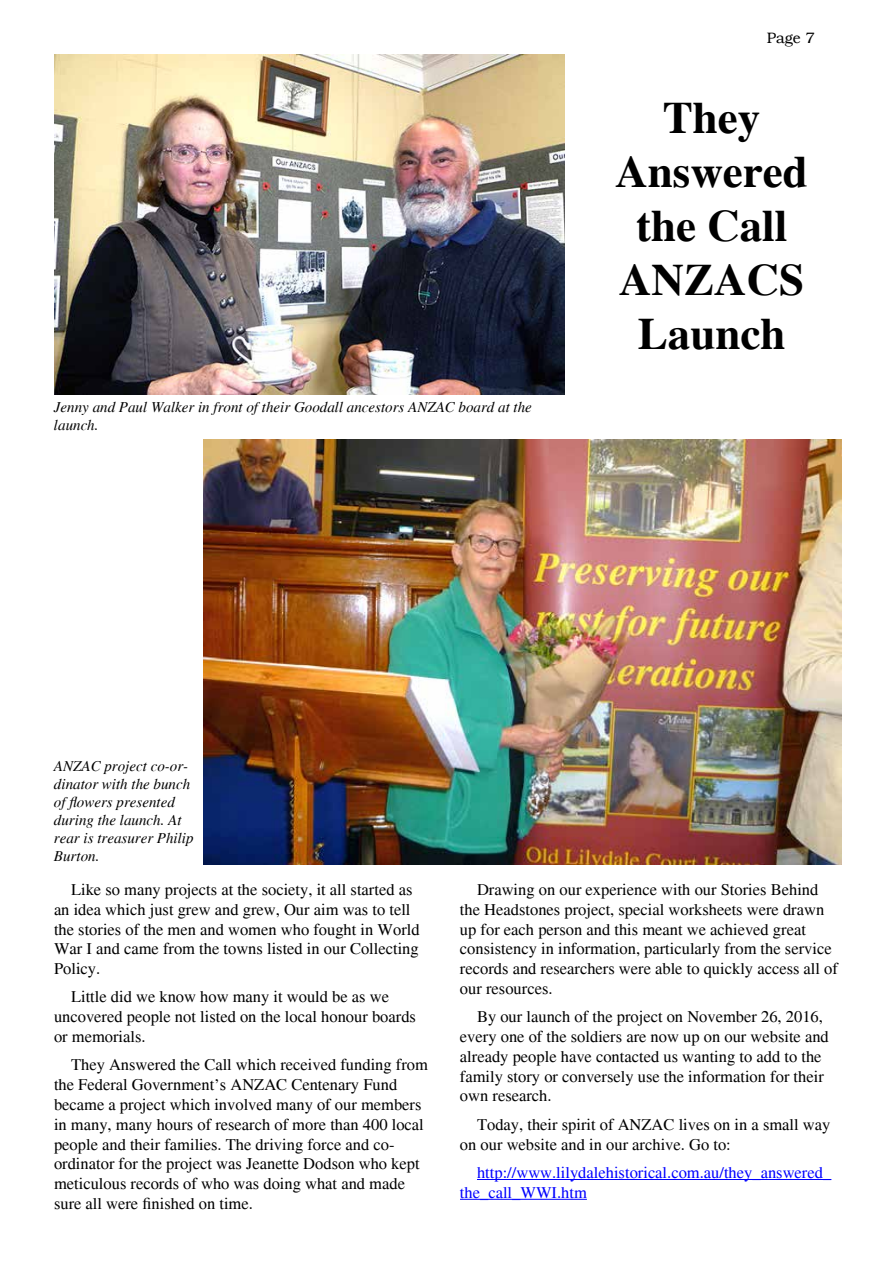
<style>
.page{position:relative;width:893px;height:1263px;background:#fff}
.page>*{position:absolute;margin:0;border:0;box-sizing:border-box;transform-origin:0 0}
.t1{font:700 45px/54px "Times";color:#000;text-align:center}
.t2{font:16.5px/19.8px "Times";color:#000}
.t3{font:16.5px/19.8px "Times";color:#00f}
.t4{font:italic 15px/18px "Times";color:#000}
.t5{font:300 15px "Bookman";color:#000}
</style>
<div class="page">
<img style="left:204px;top:439px;width:637px;height:425px">
<img style="left:54px;top:54px;width:510px;height:340px">
<hr style="left:477px;top:1179px;width:354px;height:1px;background:#00f">
<hr style="left:460px;top:1199px;width:127px;height:1px;background:#00f">
<p class="t5" style="left:767px;top:29px;width:49px">Page 7</p>
<p class="t4" style="left:54px;top:398px;width:479px">Jenny and Paul Walker in front of their Goodall ancestors ANZAC board at the launch.</p>
<h1 class="t1" style="left:615px;top:91px;width:194px">They<br>Answered the Call<br>ANZACS<br>Launch</h1>
<p class="t4" style="left:54px;top:757px;width:141px">ANZAC project co-or&shy;dinator with the bunch of flowers presented during the launch. At rear is treasurer Philip<br>Burton.</p>
<p class="t2" style="left:54px;top:880px;width:367px;text-indent:17px">Like so many projects at the society, it all started as an idea which just grew and grew, Our aim was to tell the stories of the men and women who fought in World War I and came from the towns listed in our Collecting Policy.</p>
<p class="t2" style="left:54px;top:987px;width:364px;text-indent:17px">Little did we know how many it would be as we uncovered people not listed on the local honour boards or memorials.</p>
<p class="t2" style="left:54px;top:1055px;width:375px;text-indent:17px">They Answered the Call which received funding from the Federal Government’s ANZAC Centenary Fund became a project which involved many of our members in many, many hours of research of more than 400 local people and their families. The driving force and co&shy;ordinator for the project was Jeanette Dodson who kept meticulous records of who was doing what and made sure all were finished on time.</p>
<p class="t2" style="left:460px;top:880px;width:379px;text-indent:17px">Drawing on our experience with our Stories Behind the Headstones project, special worksheets were drawn up for each person and this meant we achieved great consistency in information, particularly from the service records and researchers were able to quickly access all of our resources.</p>
<p class="t2" style="left:460px;top:1007px;width:370px;text-indent:17px">By our launch of the project on November 26, 2016, every one of the soldiers are now up on our website and already people have contacted us wanting to add to the family story or conversely use the information for their own research.</p>
<p class="t2" style="left:460px;top:1114px;width:372px;text-indent:17px">Today, their spirit of ANZAC lives on in a small way on our website and in our archive. Go to:</p>
<p class="t3" style="left:460px;top:1162px;width:373px;text-indent:17px">http://www.lilydalehistorical.com.au/they_answered_ the_call_WWI.htm</p>
</div>
